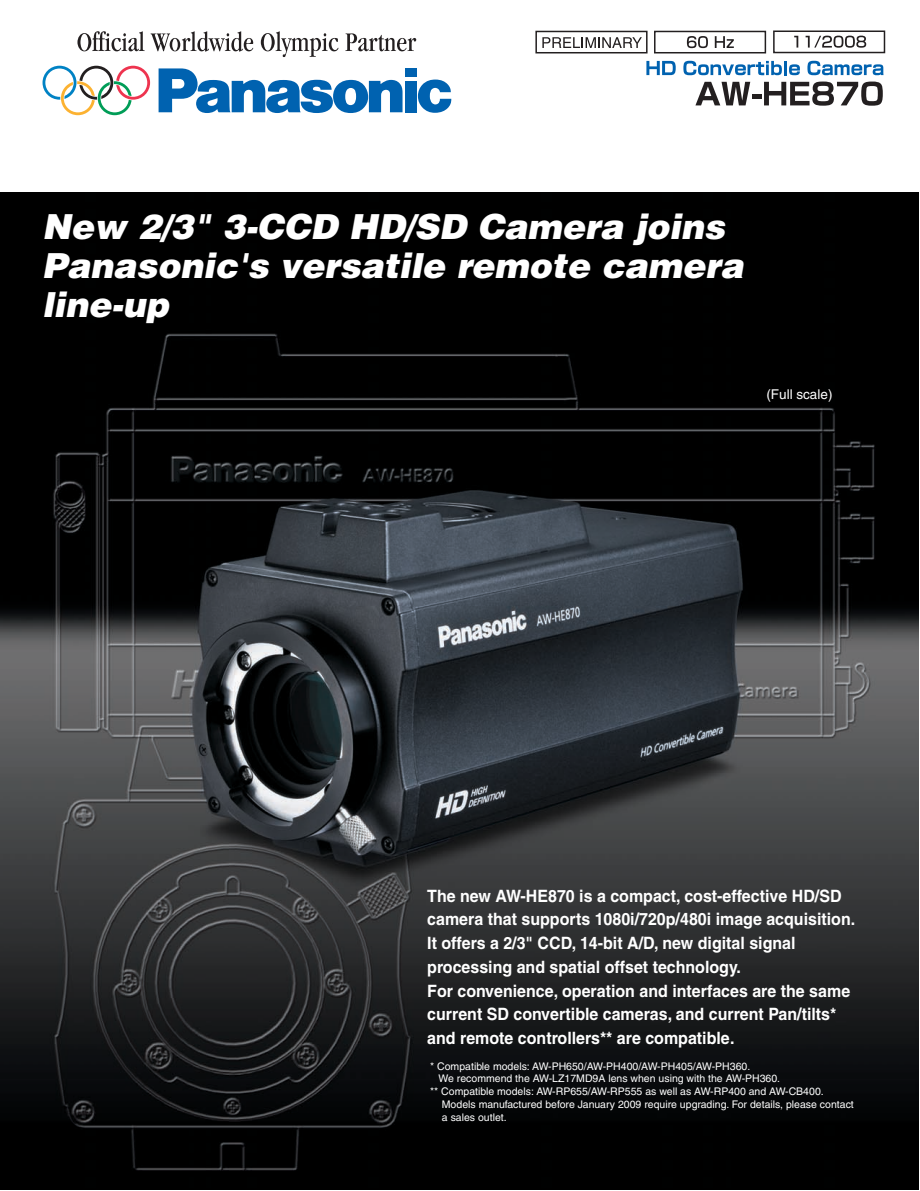
<style>
.page{position:relative;width:920px;height:1191px;background:#fff}
.page>*{position:absolute;margin:0;border:0;box-sizing:border-box;transform-origin:0 0}
.t1{font:italic 900 34.5px/39px "Helvetica";color:#fff}
.t2{font:700 16.95px/23.7px "Helvetica";color:#fff;scale:.94 1}
.t3{font:13.5px "Helvetica";color:#fff}
.t4{font:10.5px "Helvetica";color:#fff}
</style>
<div class="page">
<img style="left:0;top:193px;width:918px;height:997px">
<svg style="left:646px;top:61px;width:29px;height:14px"></svg>
<svg style="left:683px;top:61px;width:117px;height:14px"></svg>
<svg style="left:807px;top:61px;width:76px;height:14px"></svg>
<svg style="left:695px;top:82px;width:55px;height:23px"></svg>
<div style="left:751px;top:94px;width:10px;height:5px;background:#231f20"></div>
<svg style="left:764px;top:82px;width:118px;height:24px"></svg>
<div style="left:773px;top:31px;width:112px;height:22px;border:2px solid #231f20"></div>
<svg style="left:794px;top:36px;width:4px;height:12px"></svg>
<svg style="left:805px;top:36px;width:61px;height:12px"></svg>
<div style="left:654px;top:31px;width:112px;height:22px;border:2px solid #231f20"></div>
<svg style="left:687px;top:36px;width:21px;height:12px"></svg>
<svg style="left:714px;top:36px;width:19px;height:12px"></svg>
<svg style="left:418px;top:80px;width:33px;height:33px"></svg>
<svg style="left:158px;top:68px;width:244px;height:45px"></svg>
<div style="left:404px;top:81px;width:12px;height:31px;background:#0062b0"></div>
<div style="left:404px;top:68px;width:12px;height:9px;background:#0062b0"></div>
<svg style="left:43px;top:66px;width:107px;height:49px"></svg>
<svg style="left:77px;top:31px;width:68px;height:20px"></svg>
<svg style="left:151px;top:31px;width:102px;height:21px"></svg>
<svg style="left:261px;top:31px;width:77px;height:26px"></svg>
<svg style="left:345px;top:33px;width:71px;height:18px"></svg>
<div style="left:535px;top:31px;width:112px;height:22px;border:2px solid #231f20"></div>
<svg style="left:542px;top:37px;width:100px;height:11px"></svg>
<p class="t1" style="left:42px;top:210px;width:708px">New 2/3" 3-CCD HD/SD Camera joins<br>Panasonic's versatile remote camera line-up</p>
<p class="t3" style="left:766px;top:389px;width:68px">(Full scale)</p>
<p class="t2" style="left:427px;top:885px;width:457px">The new AW-HE870 is a compact, cost-effective HD/SD camera that supports 1080i/720p/480i image acquisition.<br>It offers a 2/3" CCD, 14-bit A/D, new digital signal processing and spatial offset technology.<br>For convenience, operation and interfaces are the same current SD convertible cameras, and current Pan/tilts* and remote controllers** are compatible.</p>
<p class="t4" style="left:430px;top:1062px;width:321px">* Compatible models: AW-PH650/AW-PH400/AW-PH405/AW-PH360.</p>
<p class="t4" style="left:438px;top:1075px;width:343px">We recommend the AW-LZ17MD9A lens when using with the AW-PH360.</p>
<p class="t4" style="left:430px;top:1088px;width:395px">** Compatible models: AW-RP655/AW-RP555 as well as AW-RP400 and AW-CB400.</p>
<p class="t4" style="left:442px;top:1100px;width:413px">Models manufactured before January 2009 require upgrading. For details, please contact</p>
<p class="t4" style="left:442px;top:1113px;width:66px">a sales outlet.</p>
</div>
